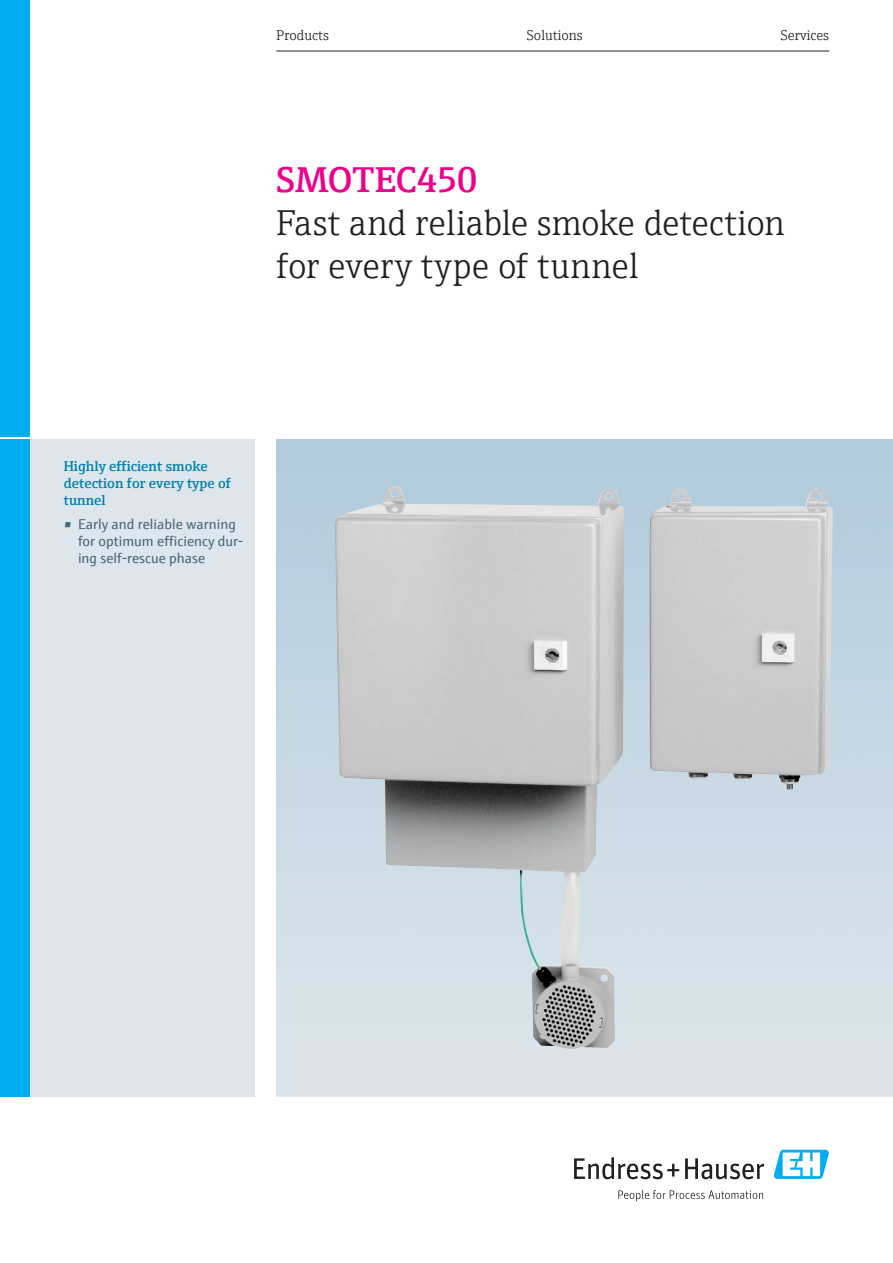
<style>
.page{position:relative;width:893px;height:1263px;background:#fff}
.page>*{position:absolute;margin:0;border:0;box-sizing:border-box;transform-origin:0 0}
.t1{font:300 36px/43.2px "E+H Serif";color:#231f20}
.t2{font:600 36px "E+H Serif";letter-spacing:-.005em;color:#ec008c}
.t3{font:14.25px/17px "E+H Sans";color:#456573}
.t4{font:600 14.25px/17px "E+H Serif";color:#0081ad}
.t5{font:300 14.25px "E+H Serif";color:#231f20}
.s1{font-family:"E+H Serif";font-weight:600}
</style>
<div class="page">
<svg style="left:574px;top:1157px;width:105px;height:22px"></svg>
<svg style="left:685px;top:1158px;width:79px;height:21px"></svg>
<svg style="left:618px;top:1190px;width:145px;height:11px"></svg>
<svg style="left:773px;top:1150px;width:56px;height:29px"></svg>
<hr style="left:276px;top:51px;width:553px;height:1px;background:#231f20">
<div style="left:0;top:0;width:30px;height:437px;background:#00aeef"></div>
<div style="left:30px;top:439px;width:225px;height:657px;background:#dde6ec"></div>
<img style="left:276px;top:439px;width:617px;height:657px">
<img style="left:335px;top:486px;width:478px;height:563px">
<div style="left:0;top:439px;width:30px;height:657px;background:#00aeef"></div>
<p class="t5" style="left:276px;top:24px;width:54px">Products</p>
<p class="t5" style="left:527px;top:24px;width:57px">Solutions</p>
<p class="t5" style="left:781px;top:24px;width:50px">Services</p>
<h1 class="t2" style="left:276px;top:152px;width:203px">SMOTEC450</h1>
<h1 class="t1" style="left:276px;top:199px;width:510px">Fast and reliable smoke detection for every type of tunnel</h1>
<p class="t4" style="left:64px;top:457px;width:169px">Highly efficient smoke detection for every type of tunnel</p>
<p class="t3" style="left:78px;top:514px;width:167px;text-indent:-14px"><span class="s1">•</span> Early and reliable warning for optimum efficiency dur&shy;ing self-rescue phase</p>
</div>
